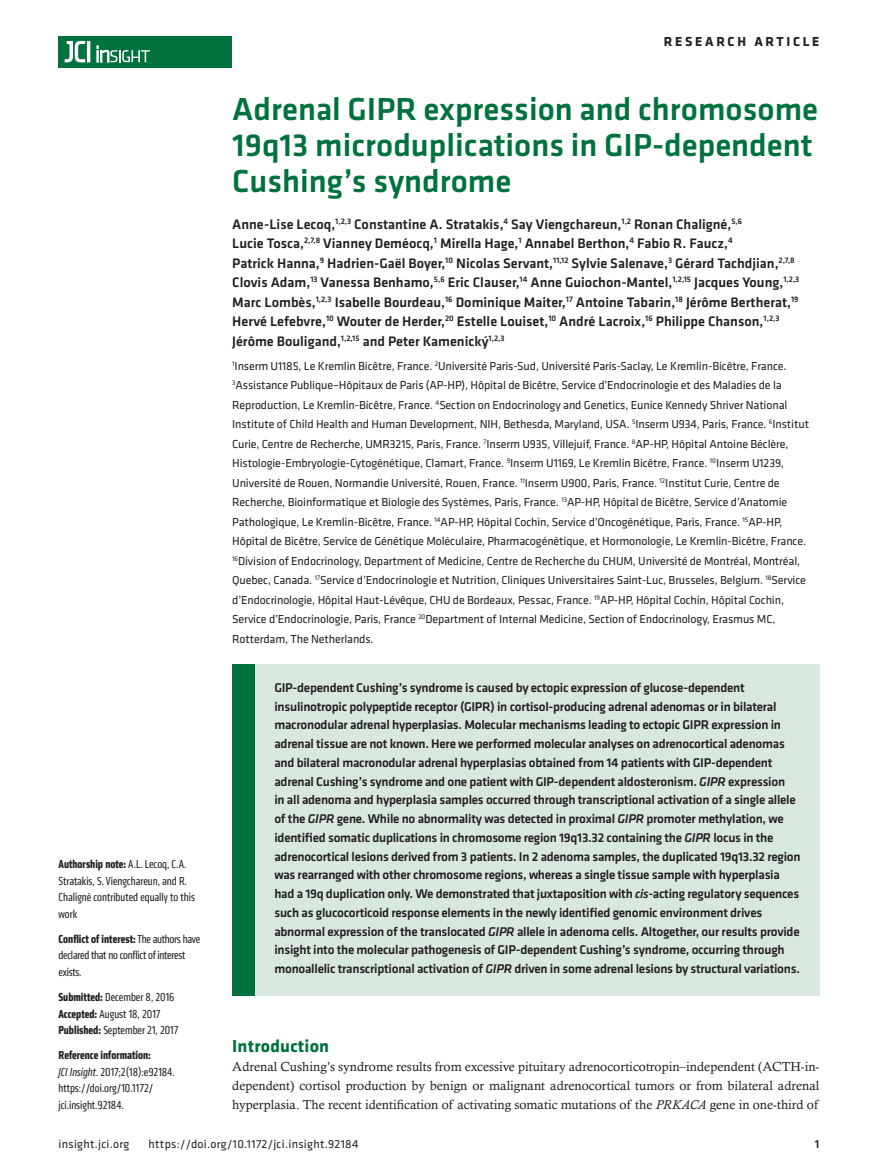
<style>
.page{position:relative;width:878px;height:1175px;background:#fff}
.page>*{position:absolute;margin:0;border:0;box-sizing:border-box;transform-origin:0 0}
.t1{font:500 33px/36px "Klavika Basic";color:#00723e}
.t2{font:700 18px "Klavika";letter-spacing:.01em;color:#00723e}
.t3{font:500 14.25px/19.5px "Klavika Basic";color:#231f20}
.t4{font:700 13.5px "Klavika Basic";letter-spacing:.2em;color:#231f20}
.t5{font:500 13.2px/18.8px "Klavika Basic";letter-spacing:-.02em;color:#231f20}
.t6{font:13.2px/18.8px "Calisto MT Std";color:#231f20;text-align:justify}
.t7{font:12px/19.5px "Klavika";letter-spacing:-.01em;color:#231f20}
.t8{font:condensed 12px/16.5px "Klavika";color:#231f20}
.t9{font:condensed 12px/16.5px "Klavika";letter-spacing:-.02em;color:#231f20}
.t10{font:12px "Klavika Basic";letter-spacing:.025em;color:#231f20}
.t11{font:500 12px "Klavika Basic";color:#231f20}
.s1{font-weight:700}
.s2{font-style:italic}
</style>
<div class="page">
<div style="left:59px;top:36px;width:173px;height:31px;background:#00723e"></div>
<hr style="left:87px;top:41px;width:3px;height:21px;background:#fff">
<svg style="left:64px;top:41px;width:21px;height:22px"></svg>
<svg style="left:97px;top:46px;width:53px;height:16px"></svg>
<div style="left:232px;top:665px;width:587px;height:331px;background:#d8e8df"></div>
<div style="left:232px;top:665px;width:22px;height:331px;background:#00723e"></div>
<p class="t4" style="left:663px;top:32px;width:157px">RESEARCH ARTICLE</p>
<p class="t8" style="left:59px;top:856px;width:138px"><span class="s1">Authorship note:</span> A.L. Lecoq, C.A.<br>Stratakis, S. Viengchareun, and R.<br>Chaligné contributed equally to this work</p>
<p class="t9" style="left:59px;top:930px;width:143px"><span class="s1">Conflict of interest:</span> The authors have declared that no conflict of interest exists.</p>
<p class="t8" style="left:59px;top:988px;width:121px"><span class="s1">Submitted:</span> December 8, 2016<br><span class="s1">Accepted:</span> August 18, 2017<br><span class="s1">Published:</span> September 21, 2017</p>
<p class="t8" style="left:59px;top:1046px;width:118px"><span class="s1">Reference information:<br></span><span class="s2">JCI Insight</span>. 2017;2(18):e92184. https://doi.org/10.1172/ jci.insight.92184.</p>
<h1 class="t1" style="left:232px;top:91px;width:587px">Adrenal GIPR expression and chromosome<br>19q13 microduplications in GIP-dependent<br>Cushing’s syndrome</h1>
<p class="t3" style="left:232px;top:214px;width:568px">Anne-Lise Lecoq,<sup>1,2,3</sup> Constantine A. Stratakis,<sup>4</sup> Say Viengchareun,<sup>1,2</sup> Ronan Chaligné,<sup>5,6<br></sup>Lucie Tosca,<sup>2,7,8</sup> Vianney Deméocq,<sup>1</sup> Mirella Hage,<sup>1</sup> Annabel Berthon,<sup>4</sup> Fabio R. Faucz,<sup>4<br></sup>Patrick Hanna,<sup>9</sup> Hadrien-Gaël Boyer,<sup>10</sup> Nicolas Servant,<sup>11,12</sup> Sylvie Salenave,<sup>3</sup> Gérard Tachdjian,<sup>2,7,8<br></sup>Clovis Adam,<sup>13</sup> Vanessa Benhamo,<sup>5,6</sup> Eric Clauser,<sup>14</sup> Anne Guiochon-Mantel,<sup>1,2,15</sup> Jacques Young,<sup>1,2,3<br></sup>Marc Lombès,<sup>1,2,3</sup> Isabelle Bourdeau,<sup>16</sup> Dominique Maiter,<sup>17</sup> Antoine Tabarin,<sup>18</sup> Jérôme Bertherat,<sup>19<br></sup>Hervé Lefebvre,<sup>10</sup> Wouter de Herder,<sup>20</sup> Estelle Louiset,<sup>10</sup> André Lacroix,<sup>16</sup> Philippe Chanson,<sup>1,2,3<br></sup>Jérôme Bouligand,<sup>1,2,15</sup> and Peter Kamenický<sup>1,2,3</sup></p>
<p class="t7" style="left:232px;top:355px;width:578px"><sup>1</sup>Inserm U1185, Le Kremlin Bicêtre, France. <sup>2</sup>Université Paris-Sud, Université Paris-Saclay, Le Kremlin-Bicêtre, France.<br><sup>3</sup>Assistance Publique–Hôpitaux de Paris (AP-HP), Hôpital de Bicêtre, Service d’Endocrinologie et des Maladies de la Reproduction, Le Kremlin-Bicêtre, France. <sup>4</sup>Section on Endocrinology and Genetics, Eunice Kennedy Shriver National Institute of Child Health and Human Development, NIH, Bethesda, Maryland, USA. <sup>5</sup>Inserm U934, Paris, France. <sup>6</sup>Institut Curie, Centre de Recherche, UMR3215, Paris, France. <sup>7</sup>Inserm U935, Villejuif, France. <sup>8</sup>AP-HP, Hôpital Antoine Béclère, Histologie-Embryologie-Cytogénétique, Clamart, France. <sup>9</sup>Inserm U1169, Le Kremlin Bicêtre, France. <sup>10</sup>Inserm U1239, Université de Rouen, Normandie Université, Rouen, France. <sup>11</sup>Inserm U900, Paris, France. <sup>12</sup>Institut Curie, Centre de Recherche, Bioinformatique et Biologie des Systèmes, Paris, France. <sup>13</sup>AP-HP, Hôpital de Bicêtre, Service d’Anatomie Pathologique, Le Kremlin-Bicêtre, France. <sup>14</sup>AP-HP, Hôpital Cochin, Service d’Oncogénétique, Paris, France. <sup>15</sup>AP-HP, Hôpital de Bicêtre, Service de Génétique Moléculaire, Pharmacogénétique, et Hormonologie, Le Kremlin-Bicêtre, France.<br><sup>16</sup>Division of Endocrinology, Department of Medicine, Centre de Recherche du CHUM, Université de Montréal, Montréal, Quebec, Canada. <sup>17</sup>Service d’Endocrinologie et Nutrition, Cliniques Universitaires Saint-Luc, Brusseles, Belgium. <sup>18</sup>Service d’Endocrinologie, Hôpital Haut-Lévêque, CHU de Bordeaux, Pessac, France. <sup>19</sup>AP-HP, Hôpital Cochin, Hôpital Cochin, Service d’Endocrinologie, Paris, France <sup>20</sup>Department of Internal Medicine, Section of Endocrinology, Erasmus MC, Rotterdam, The Netherlands.</p>
<p class="t5" style="left:274px;top:677px;width:527px">GIP-dependent Cushing’s syndrome is caused by ectopic expression of glucose-dependent insulinotropic polypeptide receptor (GIPR) in cortisol-producing adrenal adenomas or in bilateral macronodular adrenal hyperplasias. Molecular mechanisms leading to ectopic GIPR expression in adrenal tissue are not known. Here we performed molecular analyses on adrenocortical adenomas and bilateral macronodular adrenal hyperplasias obtained from 14 patients with GIP-dependent adrenal Cushing’s syndrome and one patient with GIP-dependent aldosteronism. <span class="s2">GIPR</span> expression<br>in all adenoma and hyperplasia samples occurred through transcriptional activation of a single allele of the <span class="s2">GIPR</span> gene. While no abnormality was detected in proximal <span class="s2">GIPR</span> promoter methylation, we identified somatic duplications in chromosome region 19q13.32 containing the <span class="s2">GIPR</span> locus in the adrenocortical lesions derived from 3 patients. In 2 adenoma samples, the duplicated 19q13.32 region was rearranged with other chromosome regions, whereas a single tissue sample with hyperplasia had a 19q duplication only. We demonstrated that juxtaposition with <span class="s2">cis</span>-acting regulatory sequences such as glucocorticoid response elements in the newly identified genomic environment drives abnormal expression of the translocated <span class="s2">GIPR</span> allele in adenoma cells. Altogether, our results provide insight into the molecular pathogenesis of GIP-dependent Cushing’s syndrome, occurring through monoallelic transcriptional activation of <span class="s2">GIPR</span> driven in some adrenal lesions by structural variations.</p>
<h2 class="t2" style="left:232px;top:1033px;width:98px">Introduction</h2>
<p class="t6" style="left:232px;top:1057px;width:588px">Adrenal Cushing’s syndrome results from excessive pituitary adrenocorticotropin–independent (ACTH-in&shy;dependent) cortisol production by benign or malignant adrenocortical tumors or from bilateral adrenal hyperplasia. The recent identification of activating somatic mutations of the <span class="s2">PRKACA</span> gene in one-third of</p>
<p class="t10" style="left:58px;top:1135px;width:72px">insight.jci.org</p>
<p class="t10" style="left:148px;top:1135px;width:211px">https://doi.org/10.1172/jci.insight.92184</p>
<p class="t11" style="left:814px;top:1135px;width:6px">1</p>
</div>
